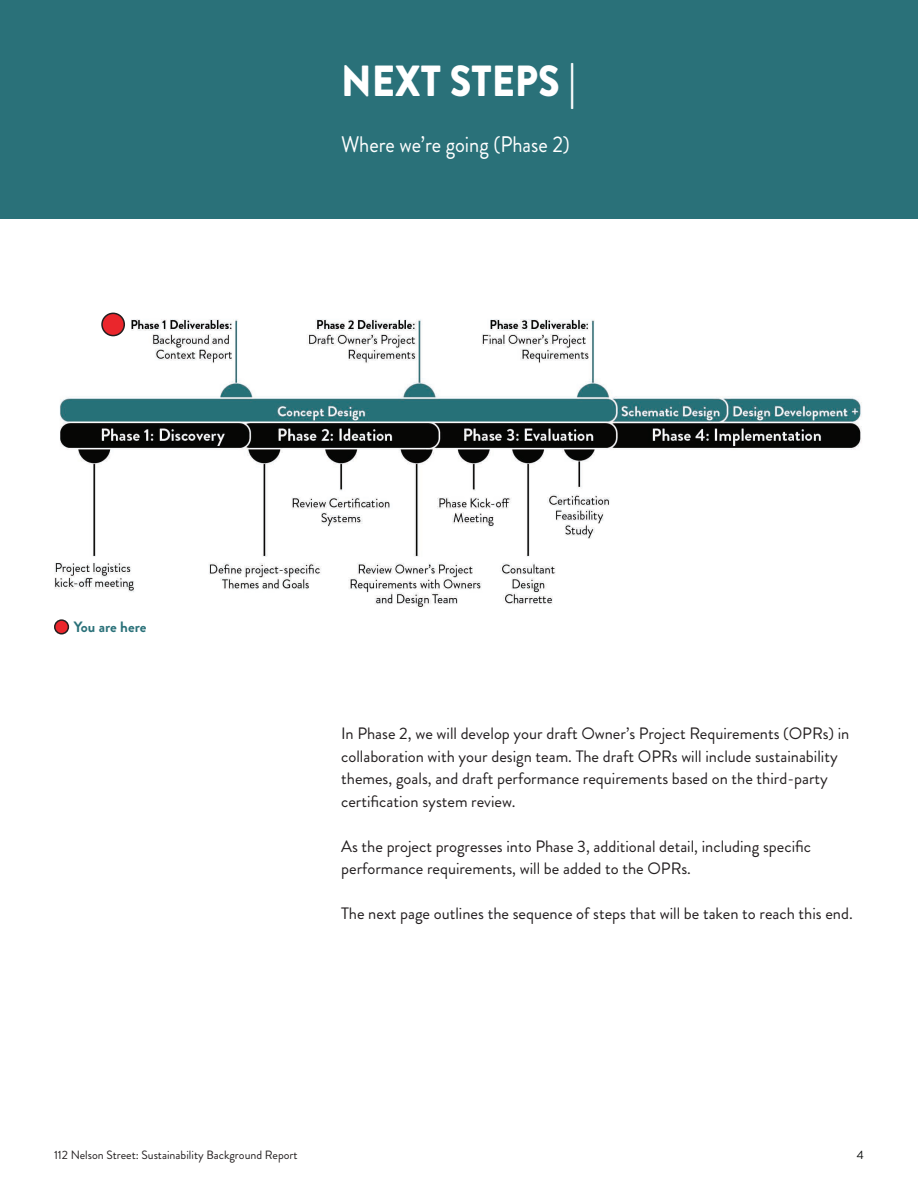
<style>
.page{position:relative;width:918px;height:1188px;background:#fff}
.page>*{position:absolute;margin:0;border:0;box-sizing:border-box;transform-origin:0 0}
.t1{font:900 43.5px "Brandon Grotesque";color:#fff;scale:.91 1}
.t2{font:22.5px "Brandon Grotesque";color:#fff;scale:.91 1}
.t3{font:16.5px/22.5px "Brandon Grotesque";color:#231f20}
.t4{font:700 15px "Brandon Grotesque";color:#2a7179}
.t5{font:12px "Brandon Grotesque";color:#231f20}
.t6{font:12px "Brandon Grotesque";color:#0a0c0b}
</style>
<div class="page">
<div style="left:0;top:0;width:918px;height:218px;background:#2a7179"></div>
<img style="left:54px;top:315px;width:808px;height:292px">
<div style="left:102px;top:313px;width:22px;height:23px;background:#ea262c;border-radius:50%"></div>
<div style="left:101px;top:313px;width:24px;height:23px;border:2px solid #231f20;border-radius:50%"></div>
<div style="left:55px;top:620px;width:13px;height:14px;background:#ea262c;border-radius:50%"></div>
<div style="left:54px;top:619px;width:15px;height:15px;border:2px solid #231f20;border-radius:50%"></div>
<p class="t4" style="left:74px;top:619px;width:74px">You are here</p>
<h1 class="t1" style="left:341px;top:63px;width:259px">NEXT STEPS |</h1>
<h2 class="t2" style="left:341px;top:135px;width:253px">Where we’re going (Phase 2)</h2>
<p class="t3" style="left:341px;top:724px;width:510px">In Phase 2, we will develop your draft Owner’s Project Requirements (OPRs) in collaboration with your design team. The draft OPRs will include sustainability themes, goals, and draft performance requirements based on the third-party certification system review.</p>
<p class="t3" style="left:341px;top:837px;width:471px">As the project progresses into Phase 3, additional detail, including specific performance requirements, will be added to the OPRs.</p>
<p class="t3" style="left:341px;top:904px;width:513px">The next page outlines the sequence of steps that will be taken to reach this end.</p>
<p class="t5" style="left:54px;top:1150px;width:245px">112 Nelson Street: Sustainability Background Report</p>
<p class="t6" style="left:857px;top:1150px;width:9px">4</p>
</div>
